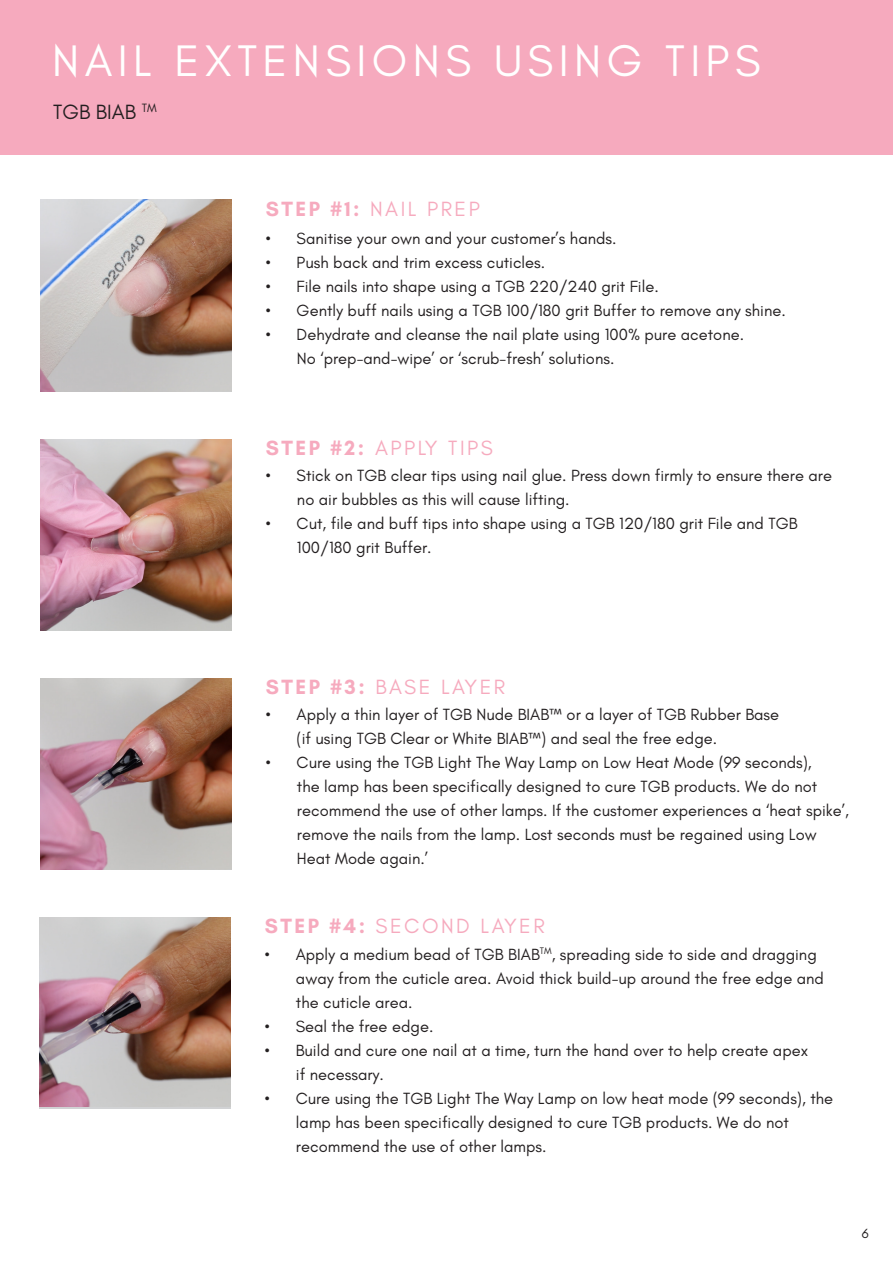
<style>
.page{position:relative;width:893px;height:1263px;background:#fff}
.page>*{position:absolute;margin:0;border:0;box-sizing:border-box;transform-origin:0 0}
.t1{font:45px "Glacial Indifference";letter-spacing:.12em;color:#fff}
.t2{font:21px "Glacial Indifference";letter-spacing:.12em;color:#f6aabe}
.t3{font:21px "Glacial Indifference";color:#231f20}
.t4{font:16.5px/24px "Glacial Indifference";color:#231f20}
.t5{font:13.5px "Glacial Indifference";color:#231f20}
.s1{font-weight:700}
</style>
<div class="page">
<div style="left:0;top:0;width:893px;height:154px;background:#f6aabe"></div>
<img style="left:40px;top:200px;width:192px;height:191px">
<img style="left:40px;top:439px;width:192px;height:191px">
<img style="left:40px;top:678px;width:192px;height:192px">
<img style="left:39px;top:917px;width:192px;height:190px">
<p class="t1" style="left:52px;top:36px;width:710px">NAIL EXTENSIONS USING TIPS</p>
<p class="t3" style="left:53px;top:100px;width:105px">TGB BIAB <sup>TM</sup></p>
<p class="t2" style="left:266px;top:197px;width:216px"><span class="s1">STEP #1:</span> NAIL PREP</p>
<p class="t4" style="left:266px;top:227px;width:352px">• Sanitise your own and your customer’s hands.</p>
<p class="t4" style="left:266px;top:251px;width:281px">• Push back and trim excess cuticles.</p>
<p class="t4" style="left:266px;top:275px;width:394px">• File nails into shape using a TGB 220/240 grit File.</p>
<p class="t4" style="left:266px;top:299px;width:522px">• Gently buff nails using a TGB 100/180 grit Buffer to remove any shine.</p>
<p class="t4" style="left:297px;top:323px;width:449px;text-indent:-31px">• Dehydrate and cleanse the nail plate using 100% pure acetone.<br>No ‘prep-and-wipe’ or ‘scrub-fresh’ solutions.</p>
<p class="t2" style="left:266px;top:436px;width:229px"><span class="s1">STEP #2:</span> APPLY TIPS</p>
<p class="t4" style="left:297px;top:463px;width:537px;text-indent:-31px">• Stick on TGB clear tips using nail glue. Press down firmly to ensure there are no air bubbles as this will cause lifting.</p>
<p class="t4" style="left:297px;top:511px;width:502px;text-indent:-31px">• Cut, file and buff tips into shape using a TGB 120/180 grit File and TGB<br>100/180 grit Buffer.</p>
<p class="t2" style="left:266px;top:675px;width:241px"><span class="s1">STEP #3:</span> BASE LAYER</p>
<p class="t4" style="left:266px;top:702px;width:515px">• Apply a thin layer of TGB Nude BIAB™ or a layer of TGB Rubber Base</p>
<p class="t4" style="left:297px;top:726px;width:422px">(if using TGB Clear or White BIAB™) and seal the free edge.</p>
<p class="t4" style="left:297px;top:750px;width:554px;text-indent:-31px">• Cure using the TGB Light The Way Lamp on Low Heat Mode (99 seconds),<br>the lamp has been specifically designed to cure TGB products. We do not recommend the use of other lamps. If the customer experiences a ‘heat spike’, remove the nails from the lamp. Lost seconds must be regained using Low Heat Mode again.’</p>
<p class="t2" style="left:265px;top:914px;width:282px"><span class="s1">STEP #4:</span> SECOND LAYER</p>
<p class="t4" style="left:296px;top:942px;width:529px;text-indent:-31px">• Apply a medium bead of TGB BIAB<sup>TM</sup>, spreading side to side and dragging away from the cuticle area. Avoid thick build-up around the free edge and the cuticle area.</p>
<p class="t4" style="left:265px;top:1014px;width:170px">• Seal the free edge.</p>
<p class="t4" style="left:296px;top:1038px;width:514px;text-indent:-31px">• Build and cure one nail at a time, turn the hand over to help create apex if necessary.</p>
<p class="t4" style="left:296px;top:1086px;width:539px;text-indent:-31px">• Cure using the TGB Light The Way Lamp on low heat mode (99 seconds), the lamp has been specifically designed to cure TGB products. We do not recommend the use of other lamps.</p>
<p class="t5" style="left:862px;top:1226px;width:8px">6</p>
</div>
